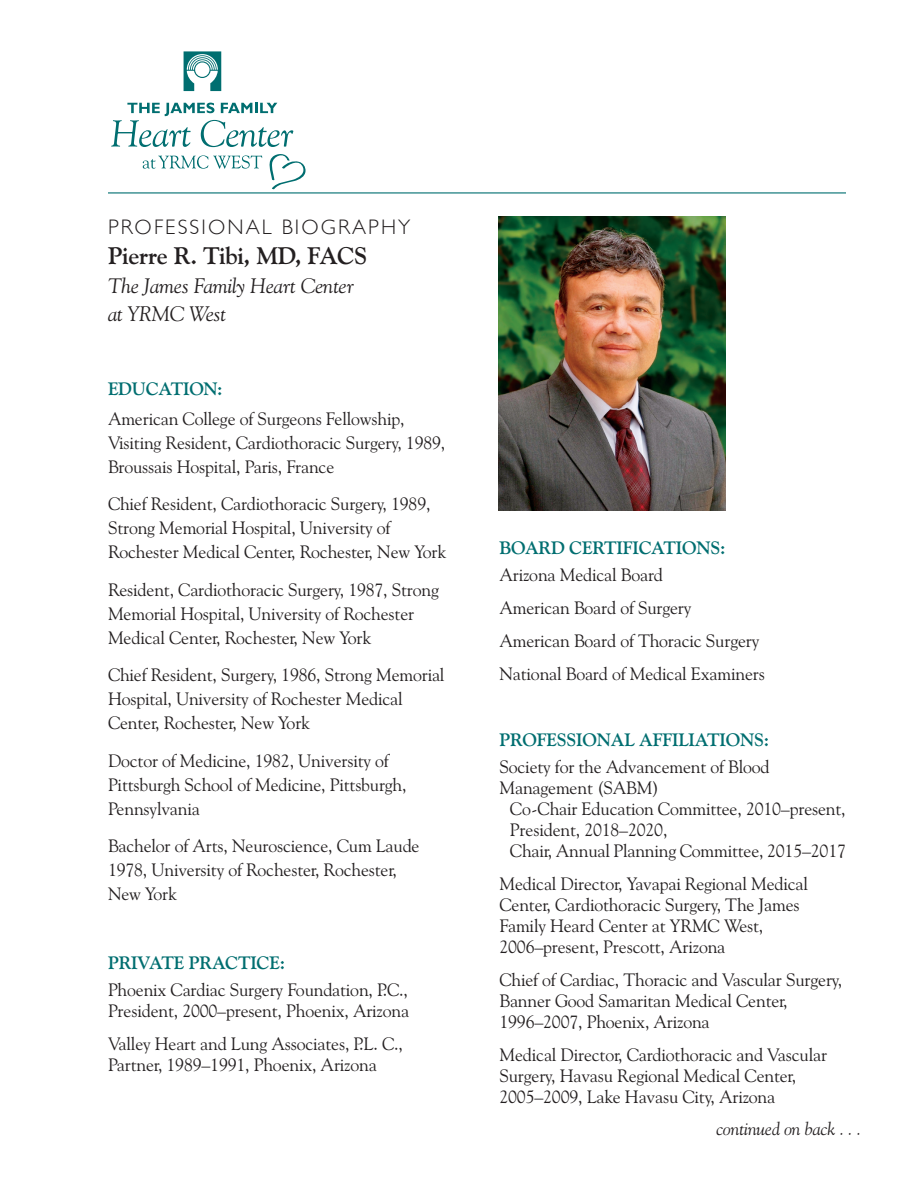
<style>
.page{position:relative;width:918px;height:1188px;background:#fff}
.page>*{position:absolute;margin:0;border:0;box-sizing:border-box;transform-origin:0 0}
.t1{font:700 24px "Goudy Old Style BT";letter-spacing:-.01em;color:#231f20}
.t2{font:italic 21px/28.5px "Goudy Old Style BT";letter-spacing:-.01em;color:#231f20}
.t3{font:300 21px "Gill Sans";letter-spacing:.1em;color:#231f20}
.t4{font:18px/24px "Goudy Old Style BT";letter-spacing:-.01em;color:#231f20}
.t5{font:700 18px "Goudy Old Style BT";letter-spacing:-.01em;color:#006e70}
.t6{font:italic 18px "Goudy Old Style BT";letter-spacing:-.01em;color:#231f20}
</style>
<div class="page">
<hr style="left:108px;top:192px;width:738px;height:2px;background:#006e70">
<svg style="left:184px;top:51px;width:37px;height:40px"></svg>
<svg style="left:111px;top:103px;width:195px;height:87px"></svg>
<img style="left:498px;top:216px;width:227px;height:294px">
<p class="t3" style="left:108px;top:211px;width:304px">PROFESSIONAL BIOGRAPHY</p>
<h1 class="t1" style="left:108px;top:241px;width:261px">Pierre R. Tibi, MD, FACS</h1>
<p class="t2" style="left:108px;top:271px;width:247px">The James Family Heart Center at YRMC West</p>
<p class="t5" style="left:108px;top:378px;width:116px">EDUCATION:</p>
<p class="t4" style="left:108px;top:406px;width:339px">American College of Surgeons Fellowship,<br>Visiting Resident, Cardiothoracic Surgery, 1989,<br>Broussais Hospital, Paris, France</p>
<p class="t4" style="left:108px;top:492px;width:340px">Chief Resident, Cardiothoracic Surgery, 1989,<br>Strong Memorial Hospital, University of<br>Rochester Medical Center, Rochester, New York</p>
<p class="t4" style="left:108px;top:577px;width:333px">Resident, Cardiothoracic Surgery, 1987, Strong<br>Memorial Hospital, University of Rochester<br>Medical Center, Rochester, New York</p>
<p class="t4" style="left:108px;top:663px;width:338px">Chief Resident, Surgery, 1986, Strong Memorial<br>Hospital, University of Rochester Medical<br>Center, Rochester, New York</p>
<p class="t4" style="left:108px;top:748px;width:300px">Doctor of Medicine, 1982, University of<br>Pittsburgh School of Medicine, Pittsburgh,<br>Pennsylvania</p>
<p class="t4" style="left:108px;top:834px;width:313px">Bachelor of Arts, Neuroscience, Cum Laude<br>1978, University of Rochester, Rochester,<br>New York</p>
<p class="t5" style="left:108px;top:952px;width:179px">PRIVATE PRACTICE:</p>
<p class="t4" style="left:108px;top:979px;width:303px;line-height:21px">Phoenix Cardiac Surgery Foundation, P.C.,<br>President, 2000–present, Phoenix, Arizona</p>
<p class="t4" style="left:108px;top:1033px;width:297px;line-height:21px">Valley Heart and Lung Associates, P.L. C.,<br>Partner, 1989–1991, Phoenix, Arizona</p>
<p class="t5" style="left:500px;top:536px;width:228px">BOARD CERTIFICATIONS:</p>
<p class="t4" style="left:500px;top:558px;width:267px;line-height:33px">Arizona Medical Board<br>American Board of Surgery<br>American Board of Thoracic Surgery<br>National Board of Medical Examiners</p>
<p class="t5" style="left:500px;top:728px;width:271px">PROFESSIONAL AFFILIATIONS:</p>
<p class="t4" style="left:500px;top:754px;width:272px">Society for the Advancement of Blood</p>
<p class="t4" style="left:500px;top:775px;width:161px">Management (SABM)</p>
<p class="t4" style="left:510px;top:796px;width:337px">Co-Chair Education Committee, 2010–present,</p>
<p class="t4" style="left:510px;top:817px;width:159px">President, 2018–2020,</p>
<p class="t4" style="left:510px;top:838px;width:338px">Chair, Annual Planning Committee, 2015–2017</p>
<p class="t4" style="left:500px;top:873px;width:310px;line-height:21px">Medical Director, Yavapai Regional Medical Center, Cardiothoracic Surgery, The James Family Heard Center at YRMC West, 2006–present, Prescott, Arizona</p>
<p class="t4" style="left:500px;top:969px;width:344px;line-height:21px">Chief of Cardiac, Thoracic and Vascular Surgery,<br>Banner Good Samaritan Medical Center,<br>1996–2007, Phoenix, Arizona</p>
<p class="t4" style="left:500px;top:1044px;width:329px;line-height:21px">Medical Director, Cardiothoracic and Vascular<br>Surgery, Havasu Regional Medical Center,<br>2005–2009, Lake Havasu City, Arizona</p>
<p class="t6" style="left:716px;top:1118px;width:146px">continued on back . . .</p>
</div>
